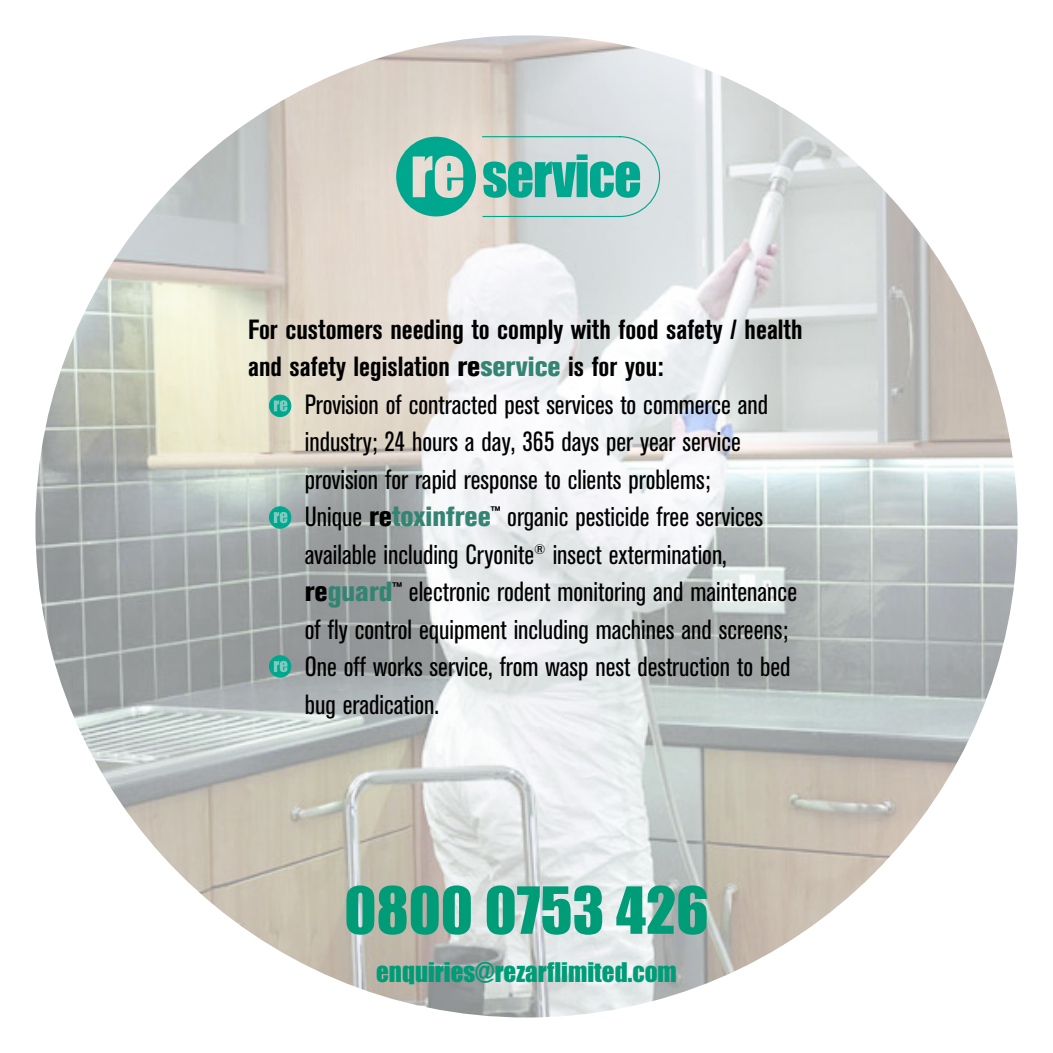
<style>
.page{position:relative;width:1053px;height:1053px;background:#fff}
.page>*{position:absolute;margin:0;border:0;box-sizing:border-box;transform-origin:0 0}
.t1{font:60px "Impact";color:#009c78}
.t2{font:54px "Impact";letter-spacing:-.02em;color:#00a78f}
.t3{font:condensed 27.5px/37.5px "Akzidenz Grotesk BE";color:#000}
.t4{font:700 condensed 27.5px/37.5px "Akzidenz Grotesk BE";color:#000}
.t5{font:25px "Impact";color:#009c78}
.s1{font-weight:800}
.s2{font-weight:800;color:#348473}
</style>
<div class="page">
<img style="left:35px;top:35px;width:982px;height:982px;border-radius:50%">
<svg style="left:269px;top:395px;width:22px;height:21px"></svg>
<svg style="left:274px;top:400px;width:13px;height:11px"></svg>
<svg style="left:269px;top:506px;width:22px;height:22px"></svg>
<svg style="left:274px;top:512px;width:13px;height:11px"></svg>
<svg style="left:269px;top:655px;width:22px;height:22px"></svg>
<svg style="left:274px;top:660px;width:13px;height:12px"></svg>
<svg style="left:396px;top:135px;width:264px;height:82px;background:#b3d0ca"></svg>
<h2 class="t2" style="left:482px;top:158px;width:161px">service</h2>
<p class="t4" style="left:248px;top:312px;width:556px">For customers needing to comply with food safety / health and safety legislation <span class="s1">re</span><span class="s2">service</span> is for you:</p>
<p class="t3" style="left:305px;top:387px;width:493px">Provision of contracted pest services to commerce and industry; 24 hours a day, 365 days per year service provision for rapid response to clients problems;<br>Unique <span class="s1">re</span><span class="s2">toxinfree</span><sup>™</sup> organic pesticide free services available including Cryonite<sup>®</sup> insect extermination, <span class="s1">re</span><span class="s2">guard</span><sup>™</sup> electronic rodent monitoring and maintenance of fly control equipment including machines and screens; One off works service, from wasp nest destruction to bed bug eradication.</p>
<h1 class="t1" style="left:344px;top:890px;width:366px">0800 0753 426</h1>
<p class="t5" style="left:376px;top:963px;width:302px">enquiries@rezarflimited.com</p>
</div>
